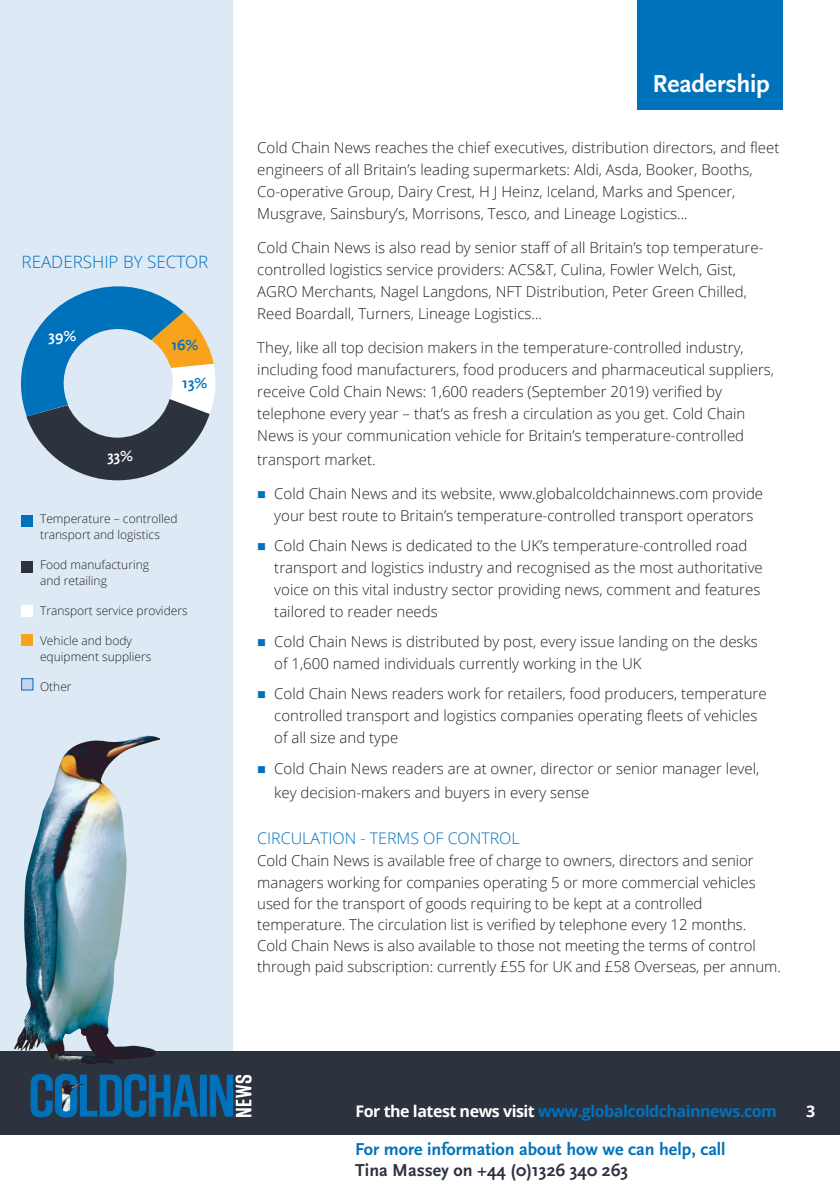
<style>
.page{position:relative;width:840px;height:1191px;background:#fff}
.page>*{position:absolute;margin:0;border:0;box-sizing:border-box;transform-origin:0 0}
.t1{font:700 25.6px "Scala Sans OT";letter-spacing:-.01em;color:#fff}
.t2{font:700 18px "Scala Sans OT";color:#0072bc}
.t3{font:700 18px "Scala Sans OT";color:#2d323f}
.t4{font:300 17px "Open Sans";color:#0072bc}
.t5{font:700 16px "Open Sans";letter-spacing:-.03em;color:#0072bc}
.t6{font:300 16px "Open Sans";color:#0072bc}
.t7{font:700 16px "Open Sans";color:#fff}
.t8{font:700 15.2px "Scala Sans OT";color:#fff}
.t9{font:700 15.2px "Scala Sans OT";color:#0072bc}
.t10{font:300 15px/22px "Open Sans";color:#231f20}
.t11{font:300 12px/16px "Open Sans";color:#231f20}
.s1{color:#fff}
</style>
<div class="page">
<div style="left:0;top:0;width:232px;height:1086px;background:#dee9f6"></div>
<div style="left:0;top:1051px;width:839px;height:83px;background:#2d323f"></div>
<img style="left:14px;top:736px;width:146px;height:328px">
<div style="left:637px;top:0;width:145px;height:109px;background:#0072bc"></div>
<svg style="left:31px;top:1074px;width:220px;height:43px"></svg>
<svg style="left:21px;top:286px;width:194px;height:194px"></svg>
<div style="left:22px;top:515px;width:11px;height:12px;background:#0072bc"></div>
<div style="left:22px;top:561px;width:11px;height:11px;background:#2d323f"></div>
<div style="left:22px;top:605px;width:11px;height:11px;background:#fff"></div>
<div style="left:22px;top:634px;width:11px;height:12px;background:#f9a21c"></div>
<div style="left:21px;top:678px;width:12px;height:12px;background:#c6d5ed;border:1px solid #0072bc"></div>
<p class="t4" style="left:22px;top:250px;width:188px">READERSHIP BY SECTOR</p>
<p class="t8" style="left:49px;top:327px;width:29px">39%</p>
<p class="t8" style="left:107px;top:448px;width:27px">33%</p>
<p class="t9" style="left:171px;top:336px;width:28px">16%</p>
<p class="t9" style="left:182px;top:374px;width:27px">13%</p>
<p class="t11" style="left:40px;top:511px;width:139px">Temperature – controlled transport and logistics</p>
<p class="t11" style="left:40px;top:557px;width:110px">Food manufacturing and retailing</p>
<p class="t11" style="left:40px;top:603px;width:149px">Transport service providers</p>
<p class="t11" style="left:40px;top:633px;width:113px">Vehicle and body equipment suppliers</p>
<p class="t11" style="left:40px;top:679px;width:33px">Other</p>
<h1 class="t1" style="left:652px;top:70px;width:119px">Readership</h1>
<p class="t10" style="left:257px;top:136px;width:523px">Cold Chain News reaches the chief executives, distribution directors, and fleet engineers of all Britain’s leading supermarkets: Aldi, Asda, Booker, Booths, Co-operative Group, Dairy Crest, H J Heinz, Iceland, Marks and Spencer, Musgrave, Sainsbury’s, Morrisons, Tesco, and Lineage Logistics...</p>
<p class="t10" style="left:257px;top:236px;width:507px">Cold Chain News is also read by senior staff of all Britain’s top temperature&shy;controlled logistics service providers: ACS&amp;T, Culina, Fowler Welch, Gist, AGRO Merchants, Nagel Langdons, NFT Distribution, Peter Green Chilled, Reed Boardall, Turners, Lineage Logistics...</p>
<p class="t10" style="left:257px;top:336px;width:518px">They, like all top decision makers in the temperature-controlled industry, including food manufacturers, food producers and pharmaceutical suppliers, receive Cold Chain News: 1,600 readers (September 2019) verified by telephone every year – that’s as fresh a circulation as you get. Cold Chain News is your communication vehicle for Britain’s temperature-controlled</p>
<p class="t10" style="left:257px;top:448px;width:120px">transport market.</p>
<p class="t10" style="left:274px;top:482px;width:490px">Cold Chain News and its website, www.globalcoldchainnews.com provide your best route to Britain’s temperature-controlled transport operators</p>
<p class="t10" style="left:274px;top:534px;width:489px">Cold Chain News is dedicated to the UK’s temperature-controlled road transport and logistics industry and recognised as the most authoritative voice on this vital industry sector providing news, comment and features tailored to reader needs</p>
<p class="t10" style="left:274px;top:630px;width:484px">Cold Chain News is distributed by post, every issue landing on the desks of 1,600 named individuals currently working in the UK</p>
<p class="t10" style="left:274px;top:682px;width:493px">Cold Chain News readers work for retailers, food producers, temperature controlled transport and logistics companies operating fleets of vehicles of all size and type</p>
<p class="t10" style="left:274px;top:755px;width:486px;line-height:24px">Cold Chain News readers are at owner, director or senior manager level, key decision-makers and buyers in every sense</p>
<p class="t6" style="left:257px;top:826px;width:264px">CIRCULATION - TERMS OF CONTROL</p>
<p class="t10" style="left:257px;top:849px;width:525px;line-height:21.2px">Cold Chain News is available free of charge to owners, directors and senior managers working for companies operating 5 or more commercial vehicles used for the transport of goods requiring to be kept at a controlled temperature. The circulation list is verified by telephone every 12 months.<br>Cold Chain News is also available to those not meeting the terms of control through paid subscription: currently £55 for UK and £58 Overseas, per annum.</p>
<p class="t5" style="left:355px;top:1099px;width:423px"><span class="s1">For the latest news visit</span> www.globalcoldchainnews.com</p>
<p class="t7" style="left:805px;top:1099px;width:11px">3</p>
<p class="t2" style="left:355px;top:1139px;width:371px">For more information about how we can help, call</p>
<p class="t3" style="left:355px;top:1160px;width:274px">Tina Massey on +44 (0)1326 340 263</p>
</div>
